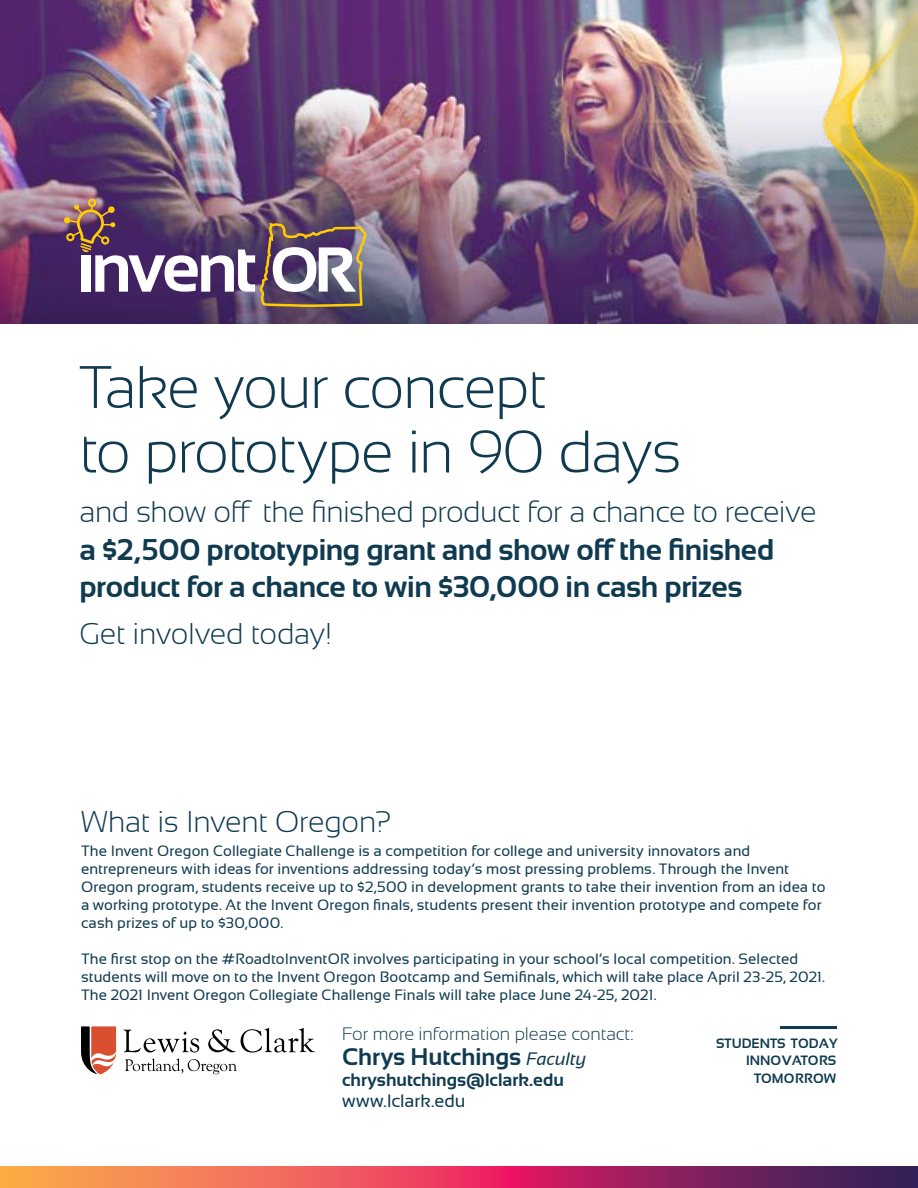
<style>
.page{position:relative;width:918px;height:1188px;background:#fff}
.page>*{position:absolute;margin:0;border:0;box-sizing:border-box;transform-origin:0 0}
.t1{font:300 60px/64.5px "Sansation";letter-spacing:-.025em;color:#0f3a50}
.t2{font:700 30px/37.5px "Sansation";letter-spacing:-.015em;color:#0f3a50}
.t3{font:300 30px "Sansation";letter-spacing:-.015em;color:#0f3a50}
.t4{font:700 24px "Sansation";letter-spacing:-.005em;color:#0f3a50}
.t5{font:300 18px "Sansation";letter-spacing:-.005em;color:#0f3a50}
.t6{font:700 18px "Sansation";color:#0f3a50}
.t7{font:18px "Sansation";letter-spacing:-.005em;color:#0f3a50}
.t8{font:15px/18px "Sansation";letter-spacing:.005em;color:#0f3a50}
.t9{font:700 13.5px/17.5px "Sansation";color:#0f3a50;text-align:right}
.s1{font-weight:400;font-style:italic;font-size:18px}
</style>
<div class="page">
<hr style="left:781px;top:1026px;width:56px;height:3px;background:#0f3a50">
<svg style="left:0;top:1166px;width:918px;height:22px;background:#bf495b"></svg>
<img style="left:0;top:0;width:811px;height:324px">
<img style="left:811px;top:0;width:107px;height:324px">
<svg style="left:64px;top:199px;width:303px;height:108px"></svg>
<svg style="left:81px;top:1026px;width:35px;height:48px"></svg>
<svg style="left:123px;top:1028px;width:192px;height:46px"></svg>
<h1 class="t1" style="left:80px;top:355px;width:604px">Take your concept<br>to prototype in 90 days</h1>
<h2 class="t3" style="left:80px;top:495px;width:739px">and show off the finished product for a chance to receive</h2>
<h2 class="t2" style="left:80px;top:530px;width:696px">a $2,500 prototyping grant and show off the finished product for a chance to win $30,000 in cash prizes</h2>
<h2 class="t3" style="left:80px;top:617px;width:254px">Get involved today!</h2>
<h2 class="t3" style="left:81px;top:805px;width:312px">What is Invent Oregon?</h2>
<p class="t8" style="left:81px;top:842px;width:746px">The Invent Oregon Collegiate Challenge is a competition for college and university innovators and entrepreneurs with ideas for inventions addressing today’s most pressing problems. Through the Invent Oregon program, students receive up to $2,500 in development grants to take their invention from an idea to a working prototype. At the Invent Oregon finals, students present their invention prototype and compete for cash prizes of up to $30,000.</p>
<p class="t8" style="left:81px;top:950px;width:746px">The first stop on the #RoadtoInventOR involves participating in your school’s local competition. Selected students will move on to the Invent Oregon Bootcamp and Semifinals, which will take place April 23-25, 2021.<br>The 2021 Invent Oregon Collegiate Challenge Finals will take place June 24-25, 2021.</p>
<p class="t5" style="left:342px;top:1023px;width:293px">For more information please contact:</p>
<h3 class="t4" style="left:342px;top:1043px;width:246px">Chrys Hutchings <span class="s1">Faculty</span></h3>
<p class="t6" style="left:342px;top:1070px;width:223px">chryshutchings@lclark.edu</p>
<p class="t7" style="left:342px;top:1091px;width:125px">www.lclark.edu</p>
<p class="t9" style="left:716px;top:1034px;width:123px">STUDENTS TODAY<br>INNOVATORS<br>TOMORROW</p>
</div>
